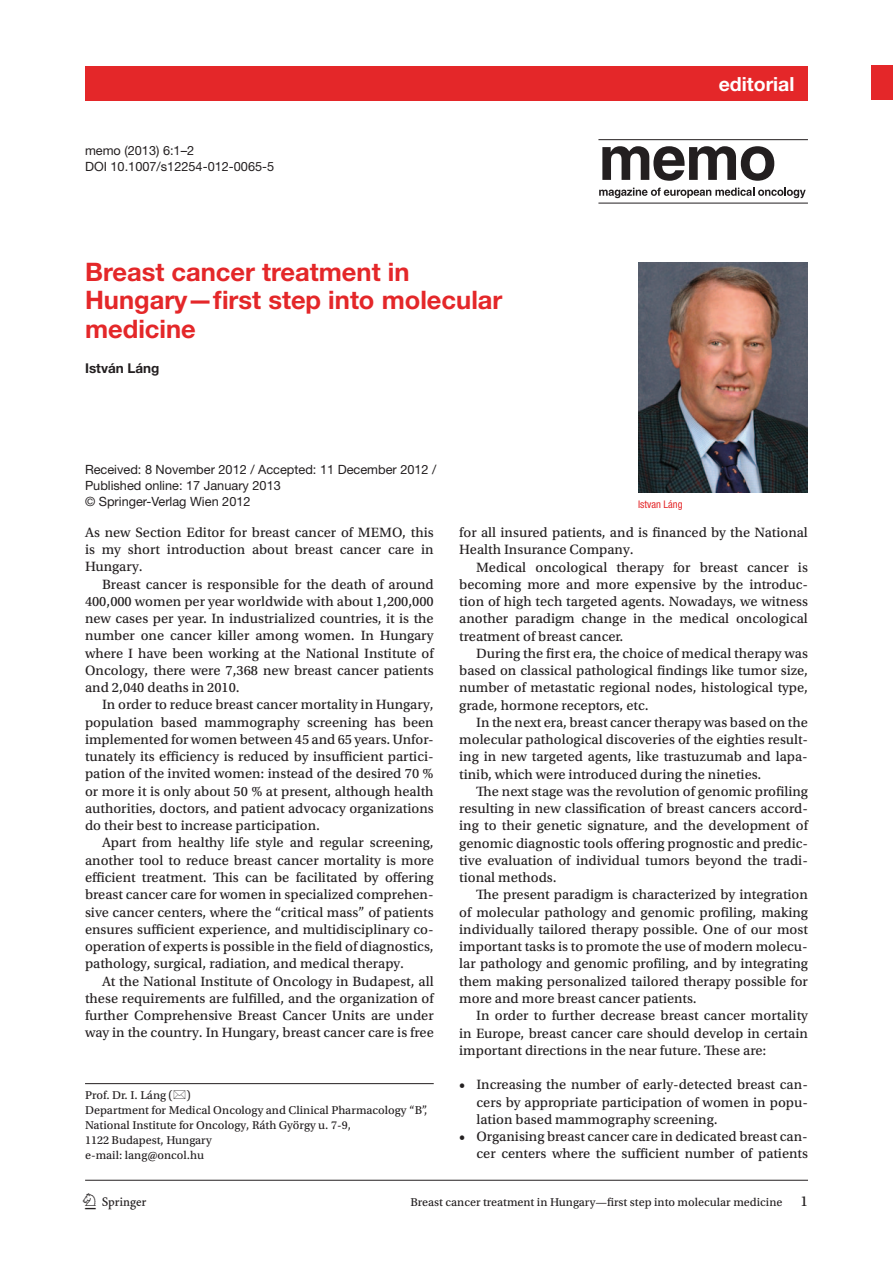
<style>
.page{position:relative;width:893px;height:1263px;background:#fff}
.page>*{position:absolute;margin:0;border:0;box-sizing:border-box;transform-origin:0 0}
.t1{font:700 25.5px/28.5px "Helvetica Neue";color:#e42729}
.t2{font:22.5px "Springnew";color:#231f20}
.t3{font:700 19.5px "Helvetica Neue";color:#fff}
.t4{font:14.25px/17.2px "Utopia Std Capt";color:#231f20;text-align:justify}
.t5{font:700 13.5px "Helvetica Neue";color:#231f20}
.t6{font:12.75px/15.8px "Helvetica Neue";color:#231f20}
.t7{font:12px/15px "Utopia Std Capt";color:#231f20}
.t8{font:condensed 10.5px "Helvetica Neue";color:#e42729}
.s1{font-size:15px}
</style>
<div class="page">
<div style="left:85px;top:66px;width:722px;height:34px;background:#e42729"></div>
<div style="left:872px;top:66px;width:21px;height:34px;background:#e42729"></div>
<hr style="left:85px;top:1180px;width:723px;height:1px;background:#231f20">
<svg style="left:602px;top:146px;width:172px;height:35px"></svg>
<svg style="left:599px;top:188px;width:207px;height:10px"></svg>
<hr style="left:598px;top:203px;width:210px;height:1px;background:#231f20">
<hr style="left:598px;top:139px;width:210px;height:1px;background:#231f20">
<hr style="left:85px;top:1083px;width:349px;height:1px;background:#231f20">
<img style="left:638px;top:262px;width:170px;height:231px">
<p class="t6" style="left:85px;top:142px;width:191px">memo (2013) 6:1–2<br>DOI 10.1007/s12254-012-0065-5</p>
<h1 class="t1" style="left:85px;top:257px;width:419px">Breast cancer treatment in<br>Hungary—first step into molecular medicine</h1>
<p class="t5" style="left:85px;top:360px;width:76px">István Láng</p>
<p class="t6" style="left:85px;top:462px;width:353px">Received: 8 November 2012 / Accepted: 11 December 2012 /<br>Published online: 17 January 2013<br>© Springer-Verlag Wien 2012</p>
<h3 class="t3" style="left:719px;top:72px;width:77px">editorial</h3>
<p class="t8" style="left:638px;top:498px;width:46px">Istvan Láng</p>
<p class="t4" style="left:85px;top:524px;width:350px">As new Section Editor for breast cancer of MEMO, this is my short introduction about breast cancer care in Hungary.</p>
<p class="t4" style="left:85px;top:576px;width:350px;text-indent:17px">Breast cancer is responsible for the death of around 400,000 women per year worldwide with about 1,200,000 new cases per year. In industrialized countries, it is the number one cancer killer among women. In Hungary where I have been working at the National Institute of Oncology, there were 7,368 new breast cancer patients and 2,040 deaths in 2010.</p>
<p class="t4" style="left:85px;top:696px;width:350px;text-indent:17px">In order to reduce breast cancer mortality in Hungary, population based mammography screening has been implemented for women between 45 and 65 years. Unfor&shy;tunately its efficiency is reduced by insufficient partici&shy;pation of the invited women: instead of the desired 70 % or more it is only about 50 % at present, although health authorities, doctors, and patient advocacy organizations do their best to increase participation.</p>
<p class="t4" style="left:85px;top:834px;width:350px;text-indent:17px">Apart from healthy life style and regular screening, another tool to reduce breast cancer mortality is more efficient treatment. This can be facilitated by offering breast cancer care for women in specialized comprehen&shy;sive cancer centers, where the “critical mass” of patients ensures sufficient experience, and multidisciplinary co&shy;operation of experts is possible in the field of diagnostics, pathology, surgical, radiation, and medical therapy.</p>
<p class="t4" style="left:85px;top:972px;width:350px;text-indent:17px">At the National Institute of Oncology in Budapest, all these requirements are fulfilled, and the organization of further Comprehensive Breast Cancer Units are under way in the country. In Hungary, breast cancer care is free</p>
<p class="t7" style="left:85px;top:1088px;width:344px">Prof. Dr. I. Láng ( )<br>Department for Medical Oncology and Clinical Pharmacology “B”, National Institute for Oncology, Ráth György u. 7-9,<br>1122 Budapest, Hungary<br>e-mail: lang@oncol.hu</p>
<p class="t4" style="left:459px;top:524px;width:350px">for all insured patients, and is financed by the National<br>Health Insurance Company.</p>
<p class="t4" style="left:459px;top:559px;width:350px;text-indent:17px">Medical oncological therapy for breast cancer is becoming more and more expensive by the introduc&shy;tion of high tech targeted agents. Nowadays, we witness another paradigm change in the medical oncological treatment of breast cancer.</p>
<p class="t4" style="left:459px;top:645px;width:350px;text-indent:17px">During the first era, the choice of medical therapy was based on classical pathological findings like tumor size, number of metastatic regional nodes, histological type, grade, hormone receptors, etc.</p>
<p class="t4" style="left:459px;top:714px;width:350px;text-indent:17px">In the next era, breast cancer therapy was based on the molecular pathological discoveries of the eighties result&shy;ing in new targeted agents, like trastuzumab and lapa&shy;tinib, which were introduced during the nineties.</p>
<p class="t4" style="left:459px;top:783px;width:350px;text-indent:17px">The next stage was the revolution of genomic profiling resulting in new classification of breast cancers accord&shy;ing to their genetic signature, and the development of genomic diagnostic tools offering prognostic and predic&shy;tive evaluation of individual tumors beyond the tradi&shy;tional methods.</p>
<p class="t4" style="left:459px;top:886px;width:350px;text-indent:17px">The present paradigm is characterized by integration of molecular pathology and genomic profiling, making individually tailored therapy possible. One of our most important tasks is to promote the use of modern molecu&shy;lar pathology and genomic profiling, and by integrating them making personalized tailored therapy possible for more and more breast cancer patients.</p>
<p class="t4" style="left:459px;top:1007px;width:350px;text-indent:17px">In order to further decrease breast cancer mortality in Europe, breast cancer care should develop in certain important directions in the near future. These are:</p>
<p class="t4" style="left:476px;top:1076px;width:333px;text-indent:-17px">• Increasing the number of early-detected breast can&shy;cers by appropriate participation of women in popu&shy;lation based mammography screening.</p>
<p class="t4" style="left:459px;top:1128px;width:350px;text-align:right">• Organising breast cancer care in dedicated breast can&shy;cer centers where the sufficient number of patients</p>
<h2 class="t2" style="left:85px;top:1193px;width:63px">1 3</h2>
<p class="t7" style="left:410px;top:1195px;width:399px">Breast cancer treatment in Hungary—first step into molecular medicine <span class="s1">1</span></p>
</div>
